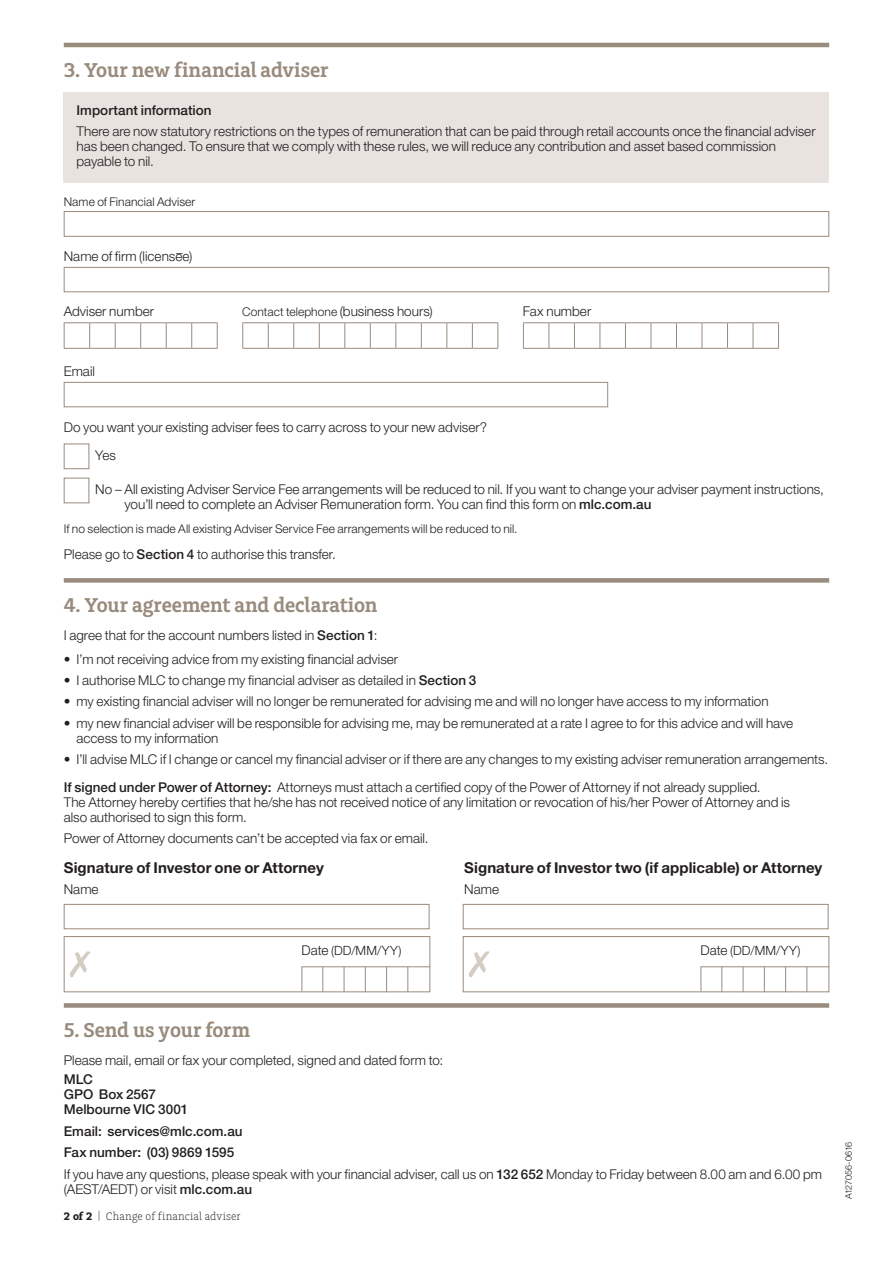
<style>
.page{position:relative;width:893px;height:1263px;background:#fff}
.page>*{position:absolute;margin:0;border:0;box-sizing:border-box;transform-origin:0 0}
.t1{font:600 21px "Charlie Std";letter-spacing:-.005em;color:#998b7d}
.t2{font:700 15px "Helvetica Neue LT Std";letter-spacing:.005em;color:#231f20}
.t3{font:300 13.5px/15px "Helvetica Neue LT Std";color:#231f20}
.t4{font:500 13.5px/15px "Helvetica Neue LT Std";color:#231f20}
.t5{font:300 12.75px "Helvetica Neue LT Std";letter-spacing:.005em;color:#231f20}
.t6{font:300 12px "Helvetica Neue LT Std";letter-spacing:.005em;color:#231f20}
.t7{font:300 11.4px "Charlie Std";letter-spacing:.015em;color:#231f20}
.t8{font:300 9px "Helvetica Neue LT Std";letter-spacing:-.02em;color:#231f20}
.s1{font-size:13.5px}
.s2{font-weight:500}
.s3{font-weight:700}
</style>
<div class="page">
<hr style="left:64px;top:43px;width:765px;height:4px;background:#998b7d">
<div style="left:64px;top:578px;width:765px;height:5px;background:#998b7d"></div>
<div style="left:64px;top:1003px;width:765px;height:5px;background:#998b7d"></div>
<div style="left:64px;top:92px;width:765px;height:91px;background:#e8e3df"></div>
<div style="left:64px;top:211px;width:765px;height:26px;border:1px solid #998b7d"></div>
<div style="left:64px;top:267px;width:765px;height:25px;border:1px solid #998b7d"></div>
<svg style="left:64px;top:322px;width:154px;height:27px"></svg>
<svg style="left:242px;top:322px;width:256px;height:27px"></svg>
<svg style="left:523px;top:322px;width:256px;height:27px"></svg>
<div style="left:64px;top:382px;width:544px;height:25px;border:1px solid #998b7d"></div>
<div style="left:64px;top:444px;width:25px;height:25px;border:1px solid #998b7d"></div>
<div style="left:64px;top:478px;width:25px;height:25px;border:1px solid #998b7d"></div>
<div style="left:64px;top:904px;width:365px;height:25px;border:1px solid #998b7d"></div>
<div style="left:463px;top:904px;width:365px;height:25px;border:1px solid #998b7d"></div>
<div style="left:64px;top:936px;width:366px;height:56px;border:1px solid #998b7d"></div>
<svg style="left:301px;top:966px;width:130px;height:26px"></svg>
<svg style="left:70px;top:951px;width:20px;height:26px"></svg>
<div style="left:463px;top:936px;width:366px;height:56px;border:1px solid #998b7d"></div>
<svg style="left:700px;top:966px;width:130px;height:26px"></svg>
<svg style="left:469px;top:951px;width:20px;height:26px"></svg>
<h1 class="t1" style="left:64px;top:58px;width:266px">3. Your new financial adviser</h1>
<p class="t4" style="left:77px;top:102px;width:137px">Important information</p>
<p class="t3" style="left:77px;top:123px;width:741px">There are now statutory restrictions on the types of remuneration that can be paid through retail accounts once the financial adviser has been changed. To ensure that we comply with these rules, we will reduce any contribution and asset based commission payable to nil.</p>
<p class="t6" style="left:64px;top:194px;width:133px">Name of Financial Adviser</p>
<p class="t3" style="left:64px;top:249px;width:130px">Name of firm (licensee)</p>
<p class="t3" style="left:176px;top:239px;width:8px">_</p>
<p class="t3" style="left:64px;top:303px;width:92px">Adviser number</p>
<p class="t6" style="left:242px;top:304px;width:192px">Contact telephone <span class="s1">(business hours)</span></p>
<p class="t3" style="left:523px;top:303px;width:70px">Fax number</p>
<p class="t3" style="left:64px;top:364px;width:33px">Email</p>
<p class="t3" style="left:95px;top:413px;width:393px;line-height:28.2px;text-indent:-32px">Do you want your existing adviser fees to carry across to your new adviser?<br>Yes</p>
<p class="t3" style="left:125px;top:482px;width:701px;text-indent:-29px">No – All existing Adviser Service Fee arrangements will be reduced to nil. If you want to change your adviser payment instructions, you’ll need to complete an Adviser Remuneration form. You can find this form on <span class="s2">mlc.com.au</span></p>
<p class="t6" style="left:64px;top:521px;width:455px">If no selection is made All existing Adviser Service Fee arrangements will be reduced to nil.</p>
<p class="t3" style="left:64px;top:546px;width:274px">Please go to <span class="s2">Section 4</span> to authorise this transfer.</p>
<h1 class="t1" style="left:64px;top:593px;width:315px">4. Your agreement and declaration</h1>
<p class="t3" style="left:64px;top:627px;width:315px">I agree that for the account numbers listed in <span class="s2">Section 1</span>:</p>
<p class="t3" style="left:64px;top:651px;width:336px">• I’m not receiving advice from my existing financial adviser</p>
<p class="t3" style="left:64px;top:672px;width:414px">• I authorise MLC to change my financial adviser as detailed in <span class="s2">Section 3</span></p>
<p class="t3" style="left:64px;top:694px;width:706px">• my existing financial adviser will no longer be remunerated for advising me and will no longer have access to my information</p>
<p class="t3" style="left:77px;top:715px;width:718px;text-indent:-13px">• my new financial adviser will be responsible for advising me, may be remunerated at a rate I agree to for this advice and will have access to my information</p>
<p class="t3" style="left:64px;top:745px;width:766px;line-height:27.8px">• I’ll advise MLC if I change or cancel my financial adviser or if there are any changes to my existing adviser remuneration arrangements.<br><span class="s2">If signed under Power of Attorney:</span> Attorneys must attach a certified copy of the Power of Attorney if not already supplied.</p>
<p class="t3" style="left:64px;top:794px;width:728px">The Attorney hereby certifies that he/she has not received notice of any limitation or revocation of his/her Power of Attorney and is also authorised to sign this form.</p>
<p class="t3" style="left:64px;top:831px;width:366px">Power of Attorney documents can’t be accepted via fax or email.</p>
<p class="t2" style="left:64px;top:858px;width:262px">Signature of Investor one or Attorney</p>
<p class="t2" style="left:464px;top:858px;width:360px">Signature of Investor two (if applicable) or Attorney</p>
<p class="t3" style="left:64px;top:882px;width:36px">Name</p>
<p class="t3" style="left:464px;top:882px;width:36px">Name</p>
<p class="t5" style="left:302px;top:943px;width:101px"><span class="s1">Date</span> (DD/MM/YY)</p>
<p class="t5" style="left:701px;top:943px;width:101px"><span class="s1">Date</span> (DD/MM/YY)</p>
<h1 class="t1" style="left:64px;top:1018px;width:188px">5. Send us your form</h1>
<p class="t3" style="left:64px;top:1053px;width:381px">Please mail, email or fax your completed, signed and dated form to:</p>
<p class="t4" style="left:64px;top:1072px;width:126px">MLC<br>GPO Box 2567<br>Melbourne VIC 3001</p>
<p class="t3" style="left:64px;top:1120px;width:760px;line-height:21.5px"><span class="s2">Email: services@mlc.com.au<br>Fax number: (03) 9869 1595<br></span>If you have any questions, please speak with your financial adviser, call us on <span class="s2">132 652</span> Monday to Friday between 8.00 am and 6.00 pm</p>
<p class="t3" style="left:64px;top:1181px;width:190px">(AEST/AEDT) or visit <span class="s2">mlc.com.au</span></p>
<p class="t7" style="left:64px;top:1210px;width:178px"><span class="s3">2 of 2</span> | Change of financial adviser</p>
<p class="t8" style="left:843px;top:1199px;width:59px;rotate:-90deg">A127056-0616</p>
</div>
